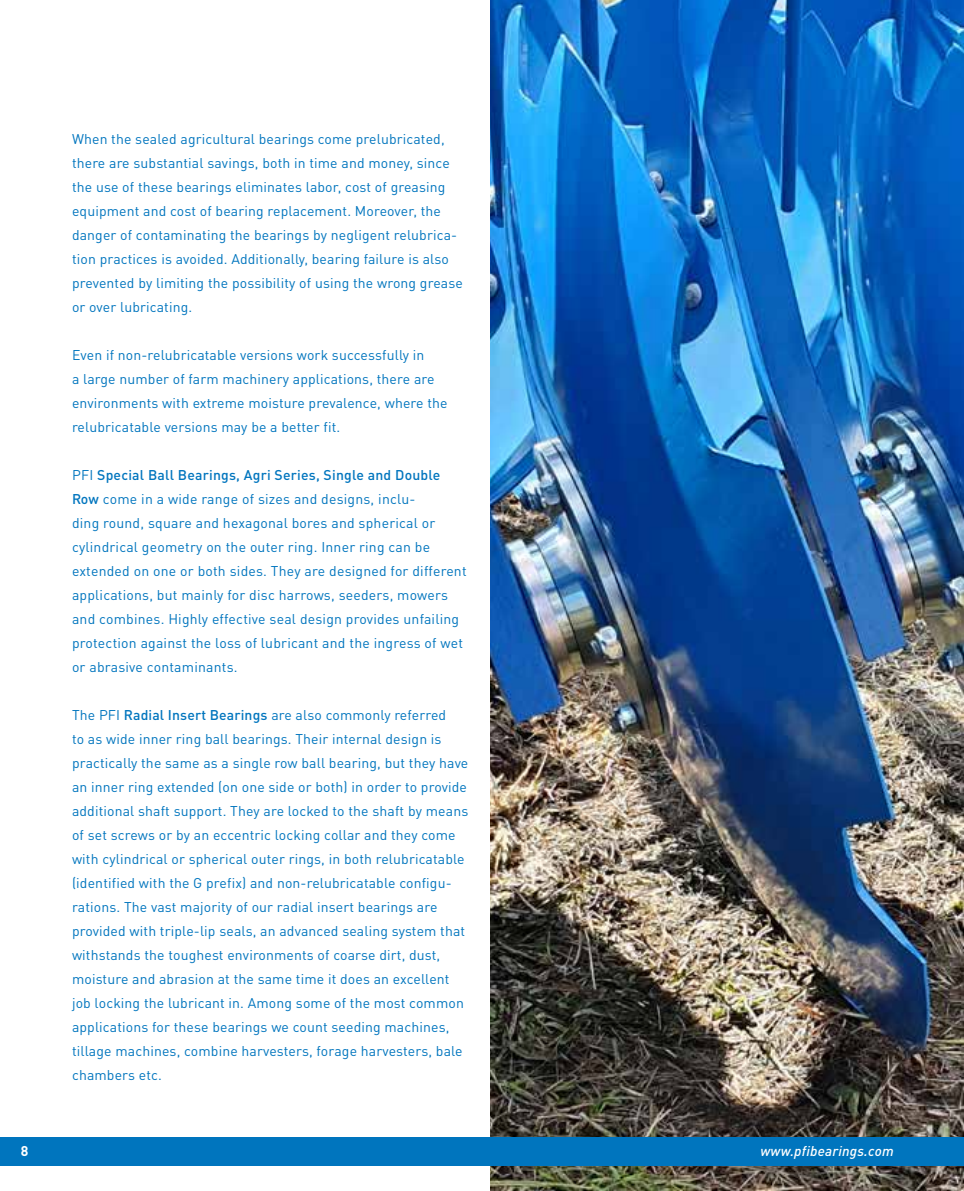
<style>
.page{position:relative;width:964px;height:1191px;background:#fff}
.page>*{position:absolute;margin:0;border:0;box-sizing:border-box;transform-origin:0 0}
.t1{font:14px/24px "DIN Pro";letter-spacing:.01em;color:#0075be}
.t2{font:italic 500 14px "DIN Pro";letter-spacing:.015em;color:#fff}
.t3{font:700 14px "DIN Pro";color:#fff}
.s1{font-weight:500}
</style>
<div class="page">
<img style="left:490px;top:0;width:474px;height:1191px">
<div style="left:0;top:1137px;width:964px;height:28px;background:#0075be"></div>
<p class="t1" style="left:72px;top:126px;width:392px">When the sealed agricultural bearings come prelubricated, there are substantial savings, both in time and money, since the use of these bearings eliminates labor, cost of greasing equipment and cost of bearing replacement. Moreover, the danger of contaminating the bearings by negligent relubrica&shy;tion practices is avoided. Additionally, bearing failure is also prevented by limiting the possibility of using the wrong grease or over lubricating.</p>
<p class="t1" style="left:72px;top:342px;width:377px">Even if non-relubricatable versions work successfully in<br>a large number of farm machinery applications, there are environments with extreme moisture prevalence, where the relubricatable versions may be a better fit.</p>
<p class="t1" style="left:72px;top:462px;width:396px">PFI <span class="s1">Special Ball Bearings, Agri Series, Single and Double Row</span> come in a wide range of sizes and designs, inclu-<br>ding round, square and hexagonal bores and spherical or cylindrical geometry on the outer ring. Inner ring can be extended on one or both sides. They are designed for different applications, but mainly for disc harrows, seeders, mowers and combines. Highly effective seal design provides unfailing protection against the loss of lubricant and the ingress of wet or abrasive contaminants.</p>
<p class="t1" style="left:72px;top:702px;width:398px">The PFI <span class="s1">Radial Insert Bearings</span> are also commonly referred<br>to as wide inner ring ball bearings. Their internal design is practically the same as a single row ball bearing, but they have an inner ring extended (on one side or both) in order to provide additional shaft support. They are locked to the shaft by means of set screws or by an eccentric locking collar and they come with cylindrical or spherical outer rings, in both relubricatable (identified with the G prefix) and non-relubricatable configu&shy;rations. The vast majority of our radial insert bearings are provided with triple-lip seals, an advanced sealing system that withstands the toughest environments of coarse dirt, dust, moisture and abrasion at the same time it does an excellent job locking the lubricant in. Among some of the most common applications for these bearings we count seeding machines, tillage machines, combine harvesters, forage harvesters, bale chambers etc.</p>
<p class="t3" style="left:21px;top:1138px;width:9px">8</p>
<p class="t2" style="left:760px;top:1139px;width:135px">www.pfibearings.com</p>
</div>
